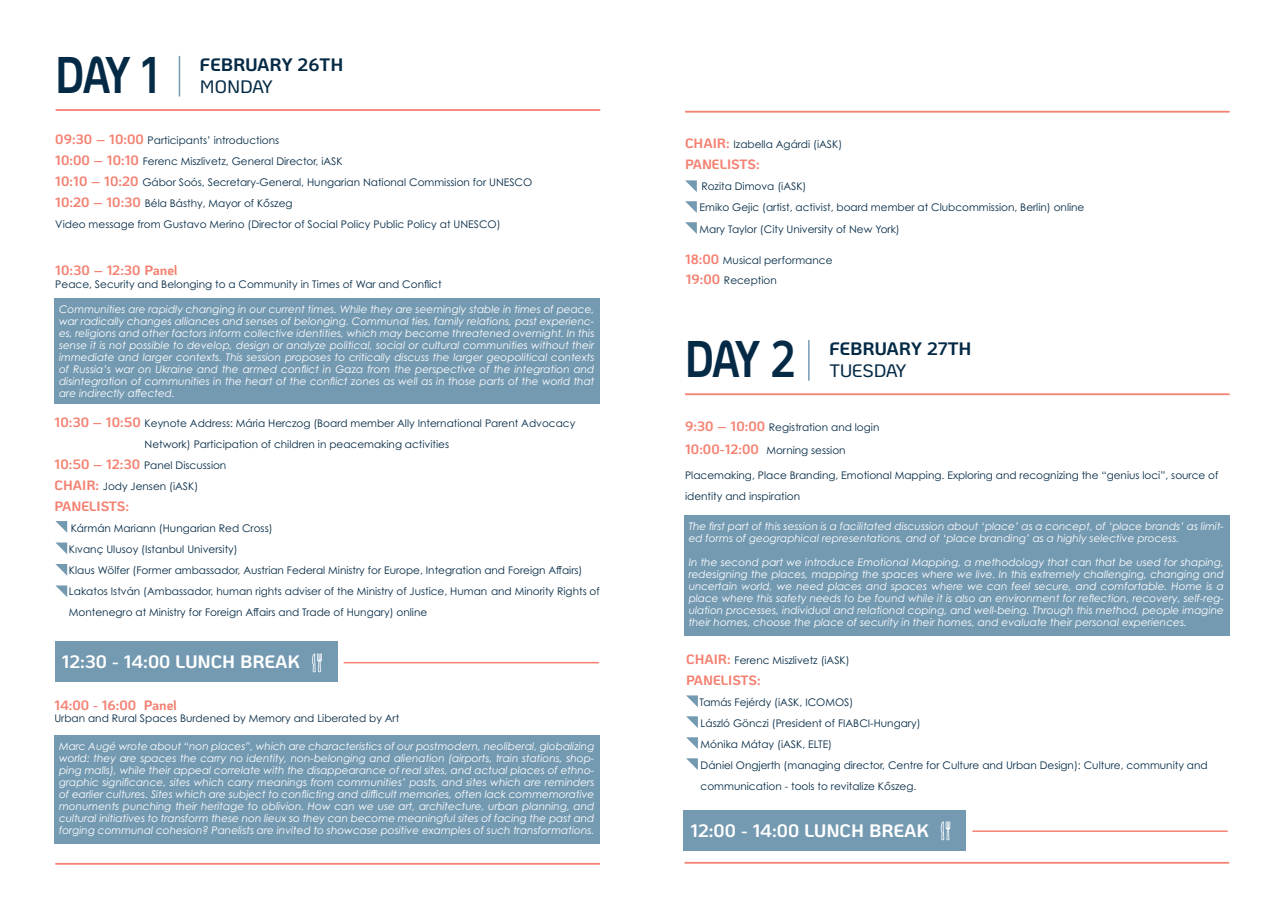
<style>
.page{position:relative;width:1285px;height:919px;background:#fff}
.page>*{position:absolute;margin:0;border:0;box-sizing:border-box;transform-origin:0 0}
.t1{font:700 51.45px "Ko Ho";letter-spacing:-.09em;color:#042a46;scale:.8 1}
.t2{font:700 18px "Ko Ho";color:#fff}
.t3{font:700 18px "Ko Ho";color:#042a46}
.t4{font:500 18px "Ko Ho";color:#042a46}
.t5{font:700 13.5px "Ko Ho";color:#f48172}
.t6{font:italic 10.5px/12px "Century Gothic Pro";color:#fff;text-align:justify}
.t7{font:10.5px/21px "Century Gothic Pro";color:#042a46}
.s1{font-family:"Ko Ho";font-weight:700;font-size:13.5px;color:#f48172}
</style>
<div class="page">
<hr style="left:56px;top:109px;width:544px;height:2px;background:#f48172">
<hr style="left:685px;top:393px;width:544px;height:2px;background:#f48172">
<div style="left:55px;top:298px;width:545px;height:106px;background:#749ab2"></div>
<div style="left:55px;top:735px;width:545px;height:108px;background:#749ab2"></div>
<div style="left:684px;top:515px;width:545px;height:120px;background:#749ab2"></div>
<hr style="left:55px;top:862px;width:545px;height:2px;background:#f48172">
<hr style="left:684px;top:861px;width:544px;height:2px;background:#f48172">
<hr style="left:685px;top:111px;width:544px;height:2px;background:#f48172">
<div style="left:55px;top:641px;width:282px;height:41px;background:#749ab2"></div>
<div style="left:683px;top:809px;width:282px;height:41px;background:#749ab2"></div>
<hr style="left:343px;top:662px;width:256px;height:1px;background:#f48172">
<hr style="left:972px;top:830px;width:255px;height:1px;background:#f48172">
<img style="left:312px;top:653px;width:10px;height:20px">
<img style="left:940px;top:821px;width:11px;height:20px">
<hr style="left:179px;top:56px;width:1px;height:40px;background:#749ab2">
<hr style="left:808px;top:340px;width:1px;height:40px;background:#749ab2">
<svg style="left:55px;top:521px;width:12px;height:12px"></svg>
<svg style="left:55px;top:542px;width:12px;height:12px"></svg>
<svg style="left:55px;top:564px;width:12px;height:11px"></svg>
<svg style="left:55px;top:585px;width:12px;height:12px"></svg>
<svg style="left:685px;top:180px;width:11px;height:11px"></svg>
<svg style="left:686px;top:695px;width:11px;height:11px"></svg>
<svg style="left:685px;top:201px;width:11px;height:11px"></svg>
<svg style="left:686px;top:716px;width:11px;height:11px"></svg>
<svg style="left:685px;top:222px;width:11px;height:11px"></svg>
<svg style="left:686px;top:737px;width:11px;height:11px"></svg>
<svg style="left:686px;top:758px;width:11px;height:11px"></svg>
<p class="t1" style="left:55px;top:32px;width:130px">DAY 1</p>
<p class="t3" style="left:200px;top:50px;width:145px">FEBRUARY 26TH</p>
<p class="t4" style="left:200px;top:72px;width:74px">MONDAY</p>
<p class="t7" style="left:55px;top:129px;width:225px"><span class="s1">09:30 – 10:00</span> Participants’ introductions</p>
<p class="t7" style="left:55px;top:150px;width:289px"><span class="s1">10:00 – 10:10</span> Ferenc Miszlivetz, General Director, iASK</p>
<p class="t7" style="left:55px;top:171px;width:478px"><span class="s1">10:10 – 10:20</span> Gábor Soós, Secretary-General, Hungarian National Commission for UNESCO</p>
<p class="t7" style="left:55px;top:192px;width:239px"><span class="s1">10:20 – 10:30</span> Béla Básthy, Mayor of Kőszeg</p>
<p class="t7" style="left:55px;top:213px;width:446px">Video message from Gustavo Merino (Director of Social Policy Public Policy at UNESCO)</p>
<p class="t5" style="left:55px;top:259px;width:124px">10:30 – 12:30 Panel</p>
<p class="t7" style="left:55px;top:273px;width:388px">Peace, Security and Belonging to a Community in Times of War and Conflict</p>
<p class="t6" style="left:59px;top:303px;width:537px">Communities are rapidly changing in our current times. While they are seemingly stable in times of peace, war radically changes alliances and senses of belonging. Communal ties, family relations, past experienc&shy;es, religions and other factors inform collective identities, which may become threatened overnight. In this sense it is not possible to develop, design or analyze political, social or cultural communities without their immediate and larger contexts. This session proposes to critically discuss the larger geopolitical contexts of Russia’s war on Ukraine and the armed conflict in Gaza from the perspective of the integration and disintegration of communities in the heart of the conflict zones as well as in those parts of the world that are indirectly affected.</p>
<p class="t7" style="left:54px;top:412px;width:522px"><span class="s1">10:30 – 10:50</span> Keynote Address: Mária Herczog (Board member Ally International Parent Advocacy</p>
<p class="t7" style="left:145px;top:433px;width:306px">Network) Participation of children in peacemaking activities</p>
<p class="t7" style="left:54px;top:454px;width:173px"><span class="s1">10:50 – 12:30</span> Panel Discussion</p>
<p class="t7" style="left:54px;top:475px;width:145px"><span class="s1">CHAIR:</span> Jody Jensen (iASK)</p>
<p class="t5" style="left:54px;top:494px;width:76px">PANELISTS:</p>
<p class="t7" style="left:71px;top:517px;width:203px">Kármán Mariann (Hungarian Red Cross)</p>
<p class="t7" style="left:69px;top:538px;width:170px">Kıvanç Ulusoy (Istanbul University)</p>
<p class="t7" style="left:69px;top:559px;width:515px">Klaus Wölfer (Former ambassador, Austrian Federal Ministry for Europe, Integration and Foreign Affairs)</p>
<p class="t7" style="left:69px;top:580px;width:532px">Lakatos István (Ambassador, human rights adviser of the Ministry of Justice, Human and Minority Rights of</p>
<p class="t7" style="left:69px;top:601px;width:360px">Montenegro at Ministry for Foreign Affairs and Trade of Hungary) online</p>
<p class="t2" style="left:62px;top:646px;width:240px">12:30 - 14:00 LUNCH BREAK</p>
<p class="t5" style="left:54px;top:693px;width:124px">14:00 - 16:00 Panel</p>
<p class="t7" style="left:54px;top:708px;width:346px">Urban and Rural Spaces Burdened by Memory and Liberated by Art</p>
<p class="t6" style="left:59px;top:739px;width:537px">Marc Augé wrote about “non places”, which are characteristics of our postmodern, neoliberal, globalizing world: they are spaces the carry no identity, non-belonging and alienation (airports, train stations, shop&shy;ping malls), while their appeal correlate with the disappearance of real sites, and actual places of ethno&shy;graphic significance, sites which carry meanings from communities’ pasts, and sites which are reminders of earlier cultures. Sites which are subject to conflicting and difficult memories, often lack commemorative monuments punching their heritage to oblivion. How can we use art, architecture, urban planning, and cultural initiatives to transform these non lieux so they can become meaningful sites of facing the past and forging communal cohesion? Panelists are invited to showcase positive examples of such transformations.</p>
<p class="t7" style="left:685px;top:134px;width:159px"><span class="s1">CHAIR:</span> Izabella Agárdi (iASK)</p>
<p class="t5" style="left:685px;top:153px;width:76px">PANELISTS:</p>
<p class="t7" style="left:701px;top:176px;width:107px">Rozita Dimova (iASK)</p>
<p class="t7" style="left:699px;top:197px;width:386px">Emiko Gejic (artist, activist, board member at Clubcommission, Berlin) online</p>
<p class="t7" style="left:699px;top:218px;width:202px">Mary Taylor (City University of New York)</p>
<p class="t7" style="left:685px;top:250px;width:149px"><span class="s1">18:00</span> Musical performance</p>
<p class="t7" style="left:685px;top:269px;width:93px"><span class="s1">19:00</span> Reception</p>
<p class="t1" style="left:684px;top:316px;width:140px">DAY 2</p>
<p class="t3" style="left:829px;top:334px;width:144px">FEBRUARY 27TH</p>
<p class="t4" style="left:829px;top:356px;width:78px">TUESDAY</p>
<p class="t7" style="left:685px;top:417px;width:196px"><span class="s1">9:30 – 10:00</span> Registration and login</p>
<p class="t7" style="left:685px;top:439px;width:162px"><span class="s1">10:00-12:00</span> Morning session</p>
<p class="t7" style="left:685px;top:465px;width:535px">Placemaking, Place Branding, Emotional Mapping. Exploring and recognizing the “genius loci”, source of identity and inspiration</p>
<p class="t6" style="left:688px;top:519px;width:536px">The first part of this session is a facilitated discussion about ‘place’ as a concept, of ‘place brands’ as limit&shy;ed forms of geographical representations, and of ‘place branding’ as a highly selective process.</p>
<p class="t6" style="left:688px;top:555px;width:536px">In the second part we introduce Emotional Mapping, a methodology that can that be used for shaping, redesigning the places, mapping the spaces where we live. In this extremely challenging, changing and uncertain world, we need places and spaces where we can feel secure, and comfortable. Home is a place where this safety needs to be found while it is also an environment for reflection, recovery, self-reg&shy;ulation processes, individual and relational coping, and well-being. Through this method, people imagine their homes, choose the place of security in their homes, and evaluate their personal experiences.</p>
<p class="t7" style="left:686px;top:649px;width:165px"><span class="s1">CHAIR:</span> Ferenc Miszlivetz (iASK)</p>
<p class="t5" style="left:686px;top:668px;width:76px">PANELISTS:</p>
<p class="t7" style="left:699px;top:691px;width:155px">Tamás Fejérdy (iASK, ICOMOS)</p>
<p class="t7" style="left:700px;top:712px;width:221px">László Gönczi (President of FIABCI-Hungary)</p>
<p class="t7" style="left:700px;top:733px;width:133px">Mónika Mátay (iASK, ELTE)</p>
<p class="t7" style="left:700px;top:754px;width:508px">Dániel Ongjerth (managing director, Centre for Culture and Urban Design): Culture, community and</p>
<p class="t7" style="left:700px;top:775px;width:217px">communication - tools to revitalize Kőszeg.</p>
<p class="t2" style="left:690px;top:815px;width:240px">12:00 - 14:00 LUNCH BREAK</p>
</div>
